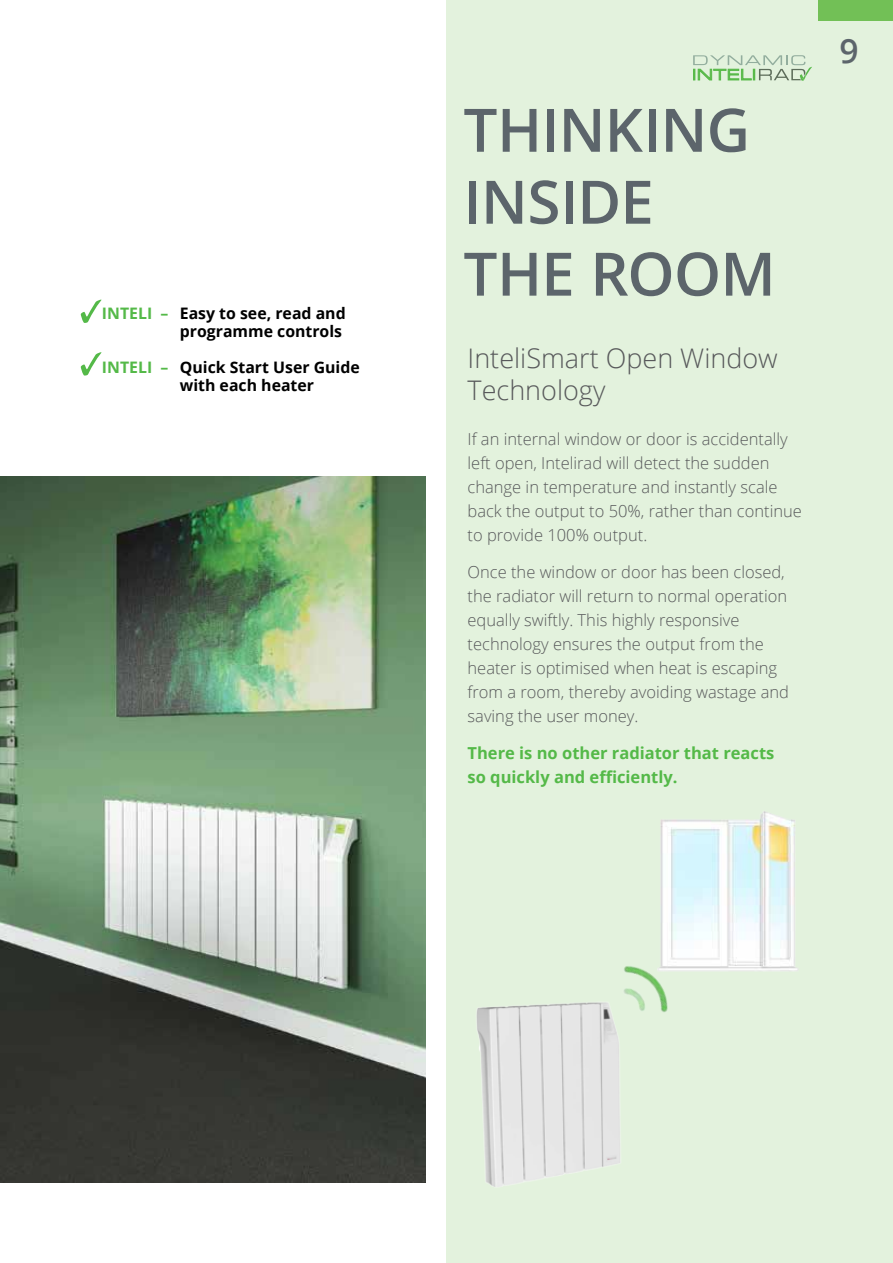
<style>
.page{position:relative;width:893px;height:1263px;background:#fff}
.page>*{position:absolute;margin:0;border:0;box-sizing:border-box;transform-origin:0 0}
.t1{font:600 60px/72px "Open Sans";letter-spacing:-.015em;color:#5c656b}
.t2{font:600 33.6px "Open Sans";color:#5c656b}
.t3{font:300 27px/31.5px "Open Sans";color:#58595b}
.t4{font:300 16.5px/24px "Open Sans";color:#58595b}
.t5{font:700 16.5px/24px "Open Sans";color:#54b948}
.t6{font:700 15.9px/18px "Open Sans";color:#000;text-align:right}
.s1{color:#54b948}
</style>
<div class="page">
<div style="left:446px;top:0;width:447px;height:1263px;background:#e3f2dd"></div>
<img style="left:0;top:477px;width:425px;height:705px">
<img style="left:476px;top:1002px;width:144px;height:185px">
<img style="left:584px;top:966px;width:60px;height:87px">
<img style="left:644px;top:811px;width:154px;height:201px">
<svg style="left:81px;top:299px;width:20px;height:24px"></svg>
<svg style="left:81px;top:352px;width:20px;height:24px"></svg>
<div style="left:818px;top:0;width:75px;height:21px;background:#72c056"></div>
<p class="t6" style="left:102px;top:304px;width:245px"><span class="s1">INTELI –</span> Easy to see, read and programme controls</p>
<p class="t6" style="left:180px;top:358px;width:181px;text-align:left;text-indent:-78px"><span class="s1">INTELI –</span> Quick Start User Guide with each heater</p>
<h1 class="t1" style="left:463px;top:93px;width:314px">THINKING<br>INSIDE<br>THE ROOM</h1>
<h3 class="t3" style="left:468px;top:342px;width:312px">InteliSmart Open Window<br>Technology</h3>
<p class="t4" style="left:468px;top:427px;width:336px">If an internal window or door is accidentally left open, Intelirad will detect the sudden change in temperature and instantly scale back the output to 50%, rather than continue to provide 100% output.</p>
<p class="t4" style="left:468px;top:560px;width:323px">Once the window or door has been closed, the radiator will return to normal operation equally swiftly. This highly responsive technology ensures the output from the heater is optimised when heat is escaping from a room, thereby avoiding wastage and saving the user money.</p>
<p class="t5" style="left:468px;top:740px;width:308px">There is no other radiator that reacts so quickly and efficiently.</p>
<h2 class="t2" style="left:839px;top:28px;width:21px">9</h2>
</div>
